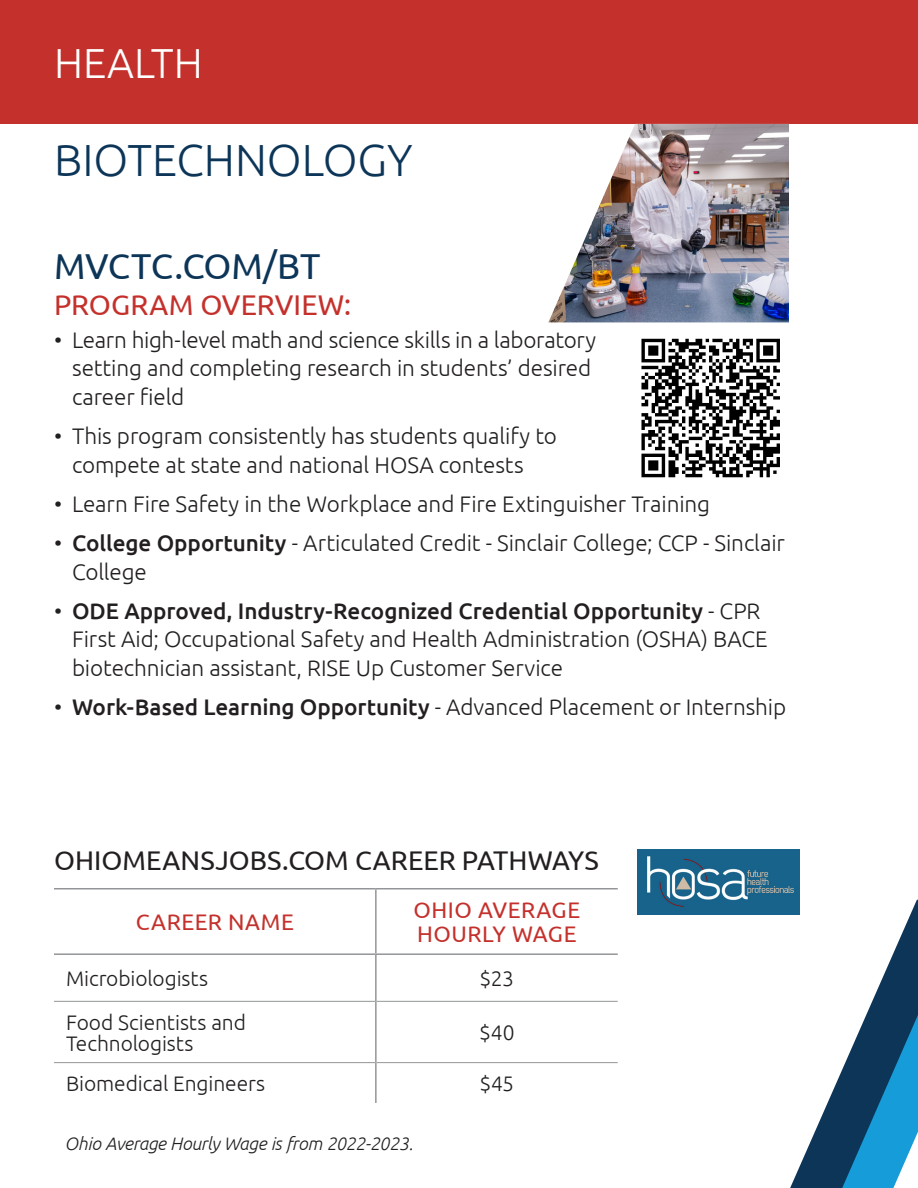
<style>
.page{position:relative;width:918px;height:1188px;background:#fff}
.page>*{position:absolute;margin:0;border:0;box-sizing:border-box;transform-origin:0 0}
.t1{font:300 45px "Ubuntu";color:#0c3558}
.t2{font:300 42px "Ubuntu";color:#fff}
.t3{font:36px "Ubuntu";letter-spacing:-.01em;color:#0c3558}
.t4{font:28.5px "Ubuntu";letter-spacing:.005em;color:#c4312c}
.t5{font:27px "Ubuntu";color:#231f20}
.Bulleted_List{font:300 22.5px/28.5px "Ubuntu";letter-spacing:-.005em;color:#231f20}
.t6{font:22.5px/24px "Ubuntu";letter-spacing:.025em;color:#c4312c}
.Bulleted_List-2{font:300 21px/21px "Ubuntu";letter-spacing:-.005em;color:#231f20}
.Bulleted_List-3{font:italic 300 18px "Ubuntu";letter-spacing:-.015em;color:#231f20}
.s1{font-weight:500}
</style>
<div class="page">
<svg style="left:790px;top:900px;width:128px;height:288px"></svg>
<hr style="left:54px;top:1001px;width:321px;height:1px;background:#939598">
<hr style="left:377px;top:1001px;width:241px;height:1px;background:#939598">
<hr style="left:54px;top:1062px;width:321px;height:1px;background:#939598">
<hr style="left:377px;top:1062px;width:241px;height:1px;background:#939598">
<hr style="left:54px;top:953px;width:322px;height:2px;background:#939598">
<hr style="left:376px;top:953px;width:242px;height:2px;background:#939598">
<hr style="left:375px;top:955px;width:2px;height:46px;background:#939598">
<hr style="left:375px;top:1001px;width:2px;height:62px;background:#939598">
<hr style="left:375px;top:1063px;width:2px;height:40px;background:#939598">
<hr style="left:54px;top:888px;width:322px;height:2px;background:#939598">
<hr style="left:376px;top:888px;width:242px;height:2px;background:#939598">
<hr style="left:375px;top:890px;width:2px;height:63px;background:#939598">
<img style="left:638px;top:849px;width:162px;height:66px">
<div style="left:0;top:0;width:918px;height:124px;background:#c4312c"></div>
<img style="left:548px;top:124px;width:241px;height:198px">
<svg style="left:641px;top:339px;width:139px;height:138px"></svg>
<p class="t2" style="left:54px;top:38px;width:150px">HEALTH</p>
<p class="t1" style="left:54px;top:133px;width:360px">BIOTECHNOLOGY</p>
<p class="t3" style="left:54px;top:244px;width:268px">MVCTC.COM/BT</p>
<p class="t4" style="left:54px;top:288px;width:299px">PROGRAM OVERVIEW:</p>
<p class="Bulleted_List" style="left:72px;top:325px;width:526px;text-indent:-18px">• Learn high-level math and science skills in a laboratory setting and completing research in students’ desired career field</p>
<p class="Bulleted_List" style="left:72px;top:421px;width:487px;text-indent:-18px">• This program consistently has students qualify to compete at state and national HOSA contests</p>
<p class="Bulleted_List" style="left:54px;top:489px;width:658px">• Learn Fire Safety in the Workplace and Fire Extinguisher Training</p>
<p class="Bulleted_List" style="left:72px;top:528px;width:715px;text-indent:-18px">• <span class="s1">College Opportunity</span> - Articulated Credit - Sinclair College; CCP - Sinclair<br>College</p>
<p class="Bulleted_List" style="left:72px;top:596px;width:697px;text-indent:-18px">• <span class="s1">ODE Approved, Industry-Recognized Credential Opportunity</span> - CPR<br>First Aid; Occupational Safety and Health Administration (OSHA) BACE biotechnician assistant, RISE Up Customer Service</p>
<p class="Bulleted_List" style="left:54px;top:692px;width:734px">• <span class="s1">Work-Based Learning Opportunity</span> - Advanced Placement or Internship</p>
<p class="t5" style="left:54px;top:844px;width:546px">OHIOMEANSJOBS.COM CAREER PATHWAYS</p>
<p class="t6" style="left:136px;top:910px;width:160px">CAREER NAME</p>
<p class="t6" style="left:413px;top:898px;width:168px">OHIO AVERAGE<br>HOURLY WAGE</p>
<p class="Bulleted_List-2" style="left:66px;top:967px;width:144px">Microbiologists</p>
<p class="Bulleted_List-2" style="left:479px;top:967px;width:36px">$23</p>
<p class="Bulleted_List-2" style="left:66px;top:1011px;width:182px">Food Scientists and<br>Technologists</p>
<p class="Bulleted_List-2" style="left:479px;top:1022px;width:37px">$40</p>
<p class="Bulleted_List-2" style="left:66px;top:1072px;width:201px">Biomedical Engineers</p>
<p class="Bulleted_List-2" style="left:480px;top:1072px;width:36px">$45</p>
<p class="Bulleted_List-3" style="left:64px;top:1133px;width:350px">Ohio Average Hourly Wage is from 2022-2023.</p>
</div>
